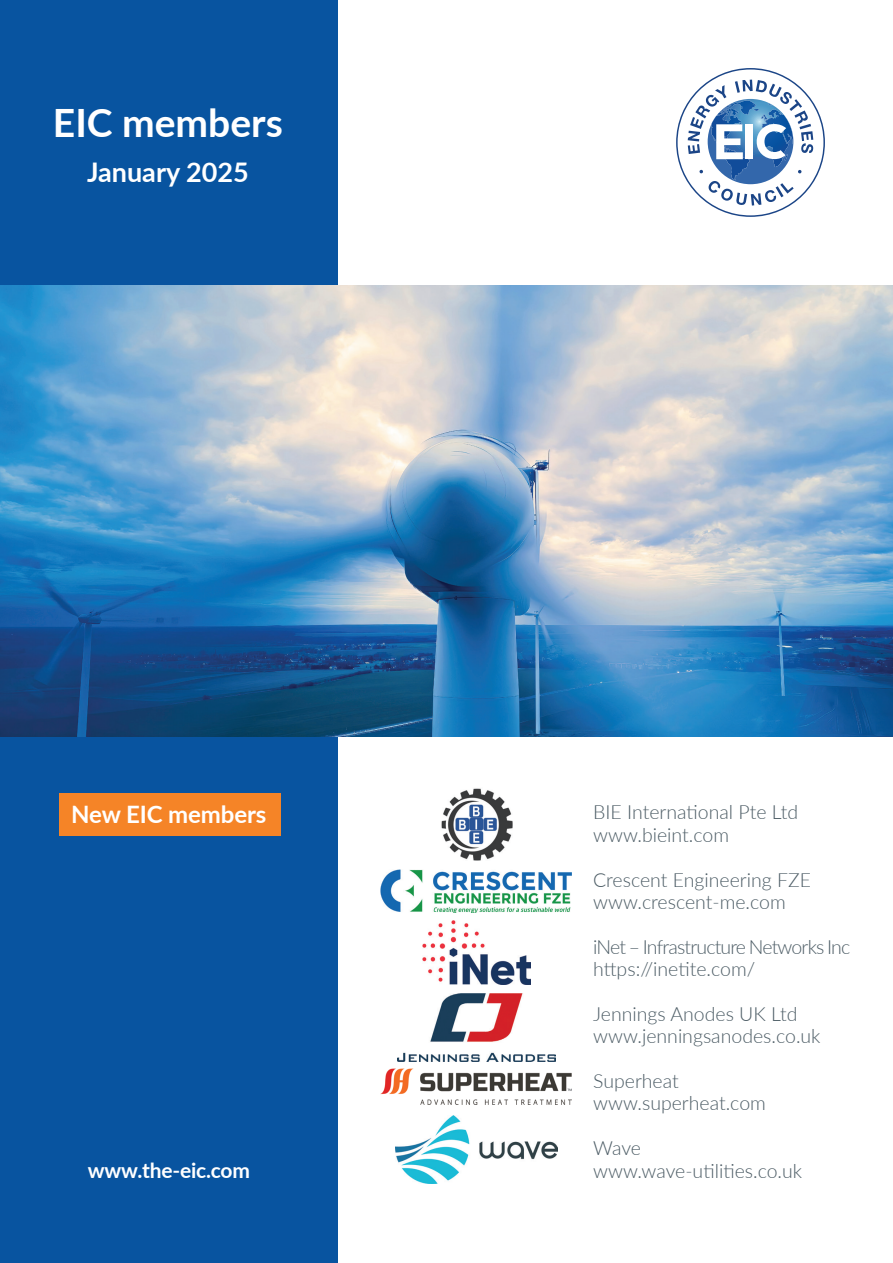
<style>
.page{position:relative;width:893px;height:1263px;background:#fff}
.page>*{position:absolute;margin:0;border:0;box-sizing:border-box;transform-origin:0 0}
.t1{font:700 39px "Lato";color:#fff}
.t2{font:700 27px "Lato";color:#fff}
.t3{font:700 24px "Lato";letter-spacing:-.005em;color:#fff}
.t4{font:700 21px "Lato";letter-spacing:-.01em;color:#fff}
.t5{font:300 19.5px/22.4px "Lato";color:#4c5c65}
.t6{font:300 19.5px/22.4px "Lato";letter-spacing:-.04em;color:#4c5c65}
</style>
<div class="page">
<div style="left:0;top:0;width:338px;height:1263px;background:#0854a0"></div>
<div style="left:60px;top:793px;width:221px;height:43px;background:#f58427"></div>
<svg style="left:676px;top:68px;width:149px;height:149px"></svg>
<img style="left:0;top:285px;width:893px;height:451px">
<img style="left:395px;top:1115px;width:162px;height:68px">
<img style="left:397px;top:993px;width:158px;height:68px">
<img style="left:381px;top:869px;width:191px;height:44px">
<img style="left:381px;top:1068px;width:191px;height:36px">
<img style="left:441px;top:788px;width:71px;height:72px">
<img style="left:422px;top:920px;width:108px;height:64px">
<h1 class="t1" style="left:53px;top:94px;width:231px">EIC members</h1>
<h2 class="t2" style="left:87px;top:152px;width:163px">January 2025</h2>
<p class="t3" style="left:71px;top:797px;width:197px">New EIC members</p>
<p class="t4" style="left:88px;top:1155px;width:164px">www.the-eic.com</p>
<p class="t5" style="left:593px;top:800px;width:207px">BIE International Pte Ltd www.bieint.com</p>
<p class="t5" style="left:593px;top:868px;width:219px">Crescent Engineering FZE www.crescent-me.com</p>
<p class="t6" style="left:593px;top:935px;width:259px">iNet – Infrastructure Networks Inc https://inetite.com/</p>
<p class="t5" style="left:593px;top:1002px;width:229px">Jennings Anodes UK Ltd www.jenningsanodes.co.uk</p>
<p class="t5" style="left:593px;top:1069px;width:174px">Superheat www.superheat.com</p>
<p class="t5" style="left:593px;top:1136px;width:210px">Wave www.wave-utilities.co.uk</p>
</div>
